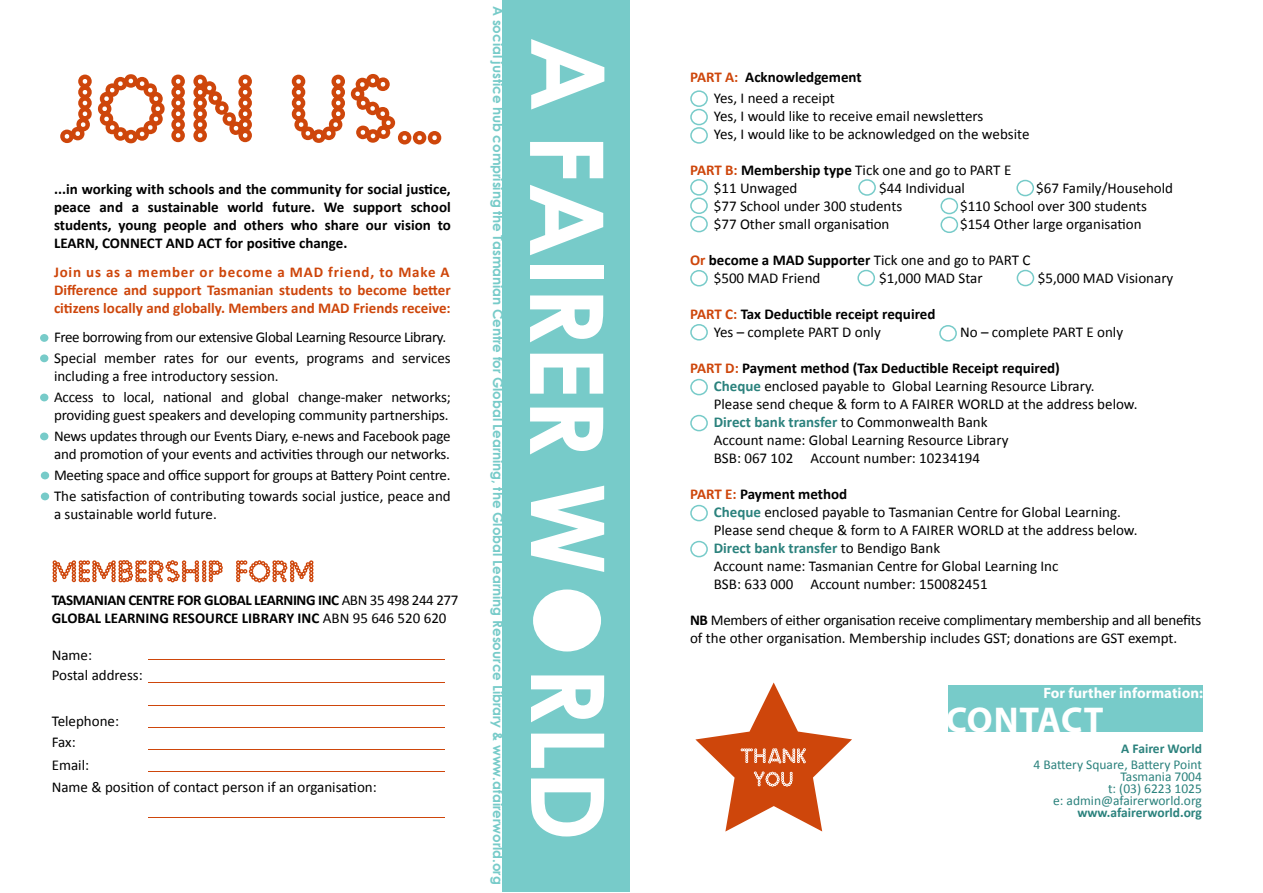
<style>
.page{position:relative;width:1263px;height:893px;background:#fff}
.page>*{position:absolute;margin:0;border:0;box-sizing:border-box;transform-origin:0 0}
.t1{font:700 36px "Myriad Pro";letter-spacing:.01em;color:#fff}
.t2{font:15px/18px "Calibri";color:#000}
.t3{font:700 15px/18px "Calibri";color:#000}
.t4{font:700 15px/18px "Calibri";color:#ce460b;text-align:justify}
.t5{font:15px/18px "Calibri";letter-spacing:-.02em;color:#000}
.t6{font:15px/21px "Calibri";letter-spacing:-.025em;color:#000}
.t7{font:700 15px/18px "Calibri";letter-spacing:-.03em;color:#000}
.t8{font:700 15px "Myriad Pro";color:#fff}
.t9{font:700 13.5px "Century Gothic";letter-spacing:-.005em;color:#77cbc9}
.t10{font:13.5px/12px "Calibri";color:#2b827d;text-align:right}
.t11{font:700 13.5px "Calibri";color:#2b827d}
.s1{font-weight:400}
.s2{font-weight:700;color:#ce460b}
.s3{font-weight:700}
.s4{color:#ce460b}
.s5{font-weight:700;color:#2b827d}
</style>
<div class="page">
<div style="left:503px;top:0;width:127px;height:892px;background:#77cbc9"></div>
<svg style="left:531px;top:39px;width:73px;height:71px"></svg>
<svg style="left:530px;top:142px;width:73px;height:36px"></svg>
<svg style="left:530px;top:185px;width:73px;height:70px"></svg>
<div style="left:530px;top:265px;width:73px;height:14px;background:#fff"></div>
<svg style="left:530px;top:295px;width:73px;height:47px"></svg>
<svg style="left:530px;top:354px;width:73px;height:40px"></svg>
<svg style="left:530px;top:408px;width:73px;height:46px"></svg>
<svg style="left:531px;top:486px;width:73px;height:86px"></svg>
<svg style="left:531px;top:675px;width:73px;height:47px"></svg>
<svg style="left:531px;top:734px;width:73px;height:34px"></svg>
<svg style="left:531px;top:778px;width:73px;height:58px"></svg>
<div style="left:948px;top:686px;width:254px;height:46px;background:#77cbc9"></div>
<div style="left:533px;top:589px;width:68px;height:62px;background:#fff;border-radius:50%"></div>
<div style="left:690px;top:90px;width:18px;height:17px;border:2px solid #77cbc9;border-radius:50%"></div>
<div style="left:690px;top:109px;width:18px;height:16px;border:2px solid #77cbc9;border-radius:50%"></div>
<div style="left:690px;top:127px;width:18px;height:17px;border:2px solid #77cbc9;border-radius:50%"></div>
<div style="left:690px;top:179px;width:18px;height:17px;border:2px solid #77cbc9;border-radius:50%"></div>
<div style="left:690px;top:197px;width:18px;height:17px;border:2px solid #77cbc9;border-radius:50%"></div>
<div style="left:690px;top:216px;width:18px;height:16px;border:2px solid #77cbc9;border-radius:50%"></div>
<div style="left:858px;top:179px;width:18px;height:17px;border:2px solid #77cbc9;border-radius:50%"></div>
<div style="left:1016px;top:180px;width:18px;height:16px;border:2px solid #77cbc9;border-radius:50%"></div>
<div style="left:940px;top:198px;width:18px;height:16px;border:2px solid #77cbc9;border-radius:50%"></div>
<div style="left:940px;top:216px;width:18px;height:17px;border:2px solid #77cbc9;border-radius:50%"></div>
<div style="left:690px;top:270px;width:18px;height:17px;border:2px solid #77cbc9;border-radius:50%"></div>
<div style="left:857px;top:270px;width:18px;height:16px;border:2px solid #77cbc9;border-radius:50%"></div>
<div style="left:1017px;top:270px;width:17px;height:16px;border:2px solid #77cbc9;border-radius:50%"></div>
<div style="left:690px;top:324px;width:18px;height:17px;border:2px solid #77cbc9;border-radius:50%"></div>
<div style="left:939px;top:325px;width:18px;height:17px;border:2px solid #77cbc9;border-radius:50%"></div>
<div style="left:690px;top:379px;width:18px;height:16px;border:2px solid #77cbc9;border-radius:50%"></div>
<div style="left:690px;top:415px;width:18px;height:16px;border:2px solid #77cbc9;border-radius:50%"></div>
<div style="left:690px;top:505px;width:18px;height:16px;border:2px solid #77cbc9;border-radius:50%"></div>
<div style="left:690px;top:541px;width:18px;height:16px;border:2px solid #77cbc9;border-radius:50%"></div>
<svg style="left:60px;top:75px;width:32px;height:68px"></svg>
<svg style="left:98px;top:74px;width:67px;height:69px"></svg>
<svg style="left:171px;top:75px;width:14px;height:67px"></svg>
<svg style="left:193px;top:75px;width:59px;height:67px"></svg>
<svg style="left:292px;top:75px;width:53px;height:68px"></svg>
<svg style="left:351px;top:74px;width:90px;height:71px"></svg>
<svg style="left:53px;top:560px;width:170px;height:22px"></svg>
<svg style="left:236px;top:560px;width:77px;height:23px"></svg>
<div style="left:40px;top:334px;width:8px;height:8px;background:#77cbc9;border-radius:50%"></div>
<div style="left:40px;top:354px;width:8px;height:8px;background:#77cbc9;border-radius:50%"></div>
<div style="left:40px;top:394px;width:8px;height:7px;background:#77cbc9;border-radius:50%"></div>
<div style="left:40px;top:433px;width:8px;height:7px;background:#77cbc9;border-radius:50%"></div>
<div style="left:41px;top:472px;width:8px;height:7px;background:#77cbc9;border-radius:50%"></div>
<div style="left:41px;top:493px;width:8px;height:7px;background:#77cbc9;border-radius:50%"></div>
<hr style="left:145px;top:660px;width:301px;height:1px;background:#ce460b">
<hr style="left:144px;top:682px;width:303px;height:1px;background:#ce460b">
<hr style="left:143px;top:705px;width:305px;height:1px;background:#ce460b">
<hr style="left:146px;top:728px;width:302px;height:1px;background:#ce460b">
<hr style="left:144px;top:750px;width:305px;height:1px;background:#ce460b">
<hr style="left:144px;top:772px;width:306px;height:1px;background:#ce460b">
<hr style="left:145px;top:818px;width:305px;height:1px;background:#ce460b">
<svg style="left:695px;top:682px;width:157px;height:150px"></svg>
<div style="left:446px;top:651px;width:5px;height:175px;background:#fff"></div>
<div style="left:142px;top:653px;width:6px;height:175px;background:#fff"></div>
<p class="t3" style="left:54px;top:180px;width:398px;text-align:justify">...in working with schools and the community for social justice, peace and a sustainable world future. We support school students, young people and others who share our vision to LEARN, CONNECT AND ACT for positive change.</p>
<p class="t4" style="left:54px;top:263px;width:398px">Join us as a member or become a MAD friend, to Make A Difference and support Tasmanian students to become better citizens locally and globally. Members and MAD Friends receive:</p>
<p class="t6" style="left:54px;top:326px;width:398px">Free borrowing from our extensive Global Learning Resource Library.<br>Special member rates for our events, programs and services</p>
<p class="t2" style="left:54px;top:365px;width:398px;line-height:21px">including a free introductory session.<br>Access to local, national and global change-maker networks;</p>
<p class="t2" style="left:54px;top:404px;width:398px;line-height:21px">providing guest speakers and developing community partnerships.<br>News updates through our Events Diary, e-news and Facebook page</p>
<p class="t2" style="left:54px;top:443px;width:398px;line-height:21px;text-align:justify">and promotion of your events and activities through our networks.<br>Meeting space and office support for groups at Battery Point centre.<br>The satisfaction of contributing towards social justice, peace and</p>
<p class="t2" style="left:54px;top:505px;width:164px">a sustainable world future.</p>
<p class="t7" style="left:52px;top:591px;width:408px">TASMANIAN CENTRE FOR GLOBAL LEARNING INC <span class="s1">ABN 35 498 244 277<br></span>GLOBAL LEARNING RESOURCE LIBRARY INC <span class="s1">ABN 95 646 520 620</span></p>
<p class="t2" style="left:52px;top:646px;width:93px;line-height:19.5px">Name:<br>Postal address:</p>
<p class="t2" style="left:52px;top:711px;width:69px;line-height:21px">Telephone:<br>Fax:</p>
<p class="t2" style="left:52px;top:754px;width:327px;line-height:22.5px">Email:<br>Name &amp; position of contact person if an organisation:</p>
<p class="t9" style="left:508px;top:6px;width:880px;rotate:90deg">A social justice hub comprising the Tasmanian Centre for Global Learning, the Global Learning Resource Library &amp; www.afairerworld.org</p>
<p class="t2" style="left:690px;top:67px;width:173px;line-height:21px;text-align:center"><span class="s2">PART A:</span> <span class="s3">Acknowledgement<br></span>Yes, I need a receipt</p>
<p class="t2" style="left:714px;top:107px;width:317px">Yes, I would like to receive email newsletters<br>Yes, I would like to be acknowledged on the website</p>
<p class="t2" style="left:714px;top:161px;width:299px;text-indent:-24px"><span class="s2">PART B:</span> <span class="s3">Membership type</span> Tick one and go to PART E $11 Unwaged</p>
<p class="t2" style="left:879px;top:179px;width:87px">$44 Individual</p>
<p class="t2" style="left:1036px;top:179px;width:138px">$67 Family/Household</p>
<p class="t2" style="left:714px;top:197px;width:190px">$77 School under 300 students</p>
<p class="t2" style="left:960px;top:197px;width:188px">$110 School over 300 students</p>
<p class="t2" style="left:714px;top:215px;width:177px">$77 Other small organisation</p>
<p class="t2" style="left:960px;top:215px;width:183px">$154 Other large organisation</p>
<p class="t2" style="left:714px;top:251px;width:318px;text-indent:-24px"><span class="s2">Or</span> <span class="s3">become a MAD Supporter</span> Tick one and go to PART C $500 MAD Friend</p>
<p class="t2" style="left:879px;top:269px;width:105px">$1,000 MAD Star</p>
<p class="t2" style="left:1038px;top:269px;width:137px">$5,000 MAD Visionary</p>
<p class="t3" style="left:714px;top:305px;width:223px;text-indent:-24px"><span class="s4">PART C:</span> Tax Deductible receipt required<br><span class="s1">Yes – complete PART D only</span></p>
<p class="t2" style="left:960px;top:323px;width:165px">No – complete PART E only</p>
<p class="t2" style="left:714px;top:359px;width:425px;text-indent:-24px"><span class="s2">PART D:</span> <span class="s3">Payment method (Tax Deductible Receipt required)<br></span><span class="s5">Cheque</span> enclosed payable to Global Learning Resource Library.<br>Please send cheque &amp; form to A FAIRER WORLD at the address below.<br><span class="s5">Direct bank transfer</span> to Commonwealth Bank<br>Account name: Global Learning Resource Library<br>BSB: 067 102 Account number: 10234194</p>
<p class="t2" style="left:714px;top:485px;width:425px;text-indent:-24px"><span class="s2">PART E:</span> <span class="s3">Payment method<br></span><span class="s5">Cheque</span> enclosed payable to Tasmanian Centre for Global Learning.<br>Please send cheque &amp; form to A FAIRER WORLD at the address below.<br><span class="s5">Direct bank transfer</span> to Bendigo Bank<br>Account name: Tasmanian Centre for Global Learning Inc<br>BSB: 633 000 Account number: 150082451</p>
<p class="t5" style="left:690px;top:611px;width:513px"><span class="s3">NB</span> Members of either organisation receive complimentary membership and all benefits of the other organisation. Membership includes GST; donations are GST exempt.</p>
<p class="t8" style="left:1043px;top:683px;width:161px">For further information:</p>
<h1 class="t1" style="left:946px;top:697px;width:159px">CONTACT</h1>
<p class="t11" style="left:1121px;top:739px;width:82px">A Fairer World</p>
<p class="t10" style="left:1034px;top:759px;width:170px">4 Battery Square, Battery Point<br>Tasmania 7004<br>t: (03) 6223 1025<br>e: admin@afairerworld.org</p>
<p class="t11" style="left:1077px;top:804px;width:126px">www.afairerworld.org</p>
</div>
